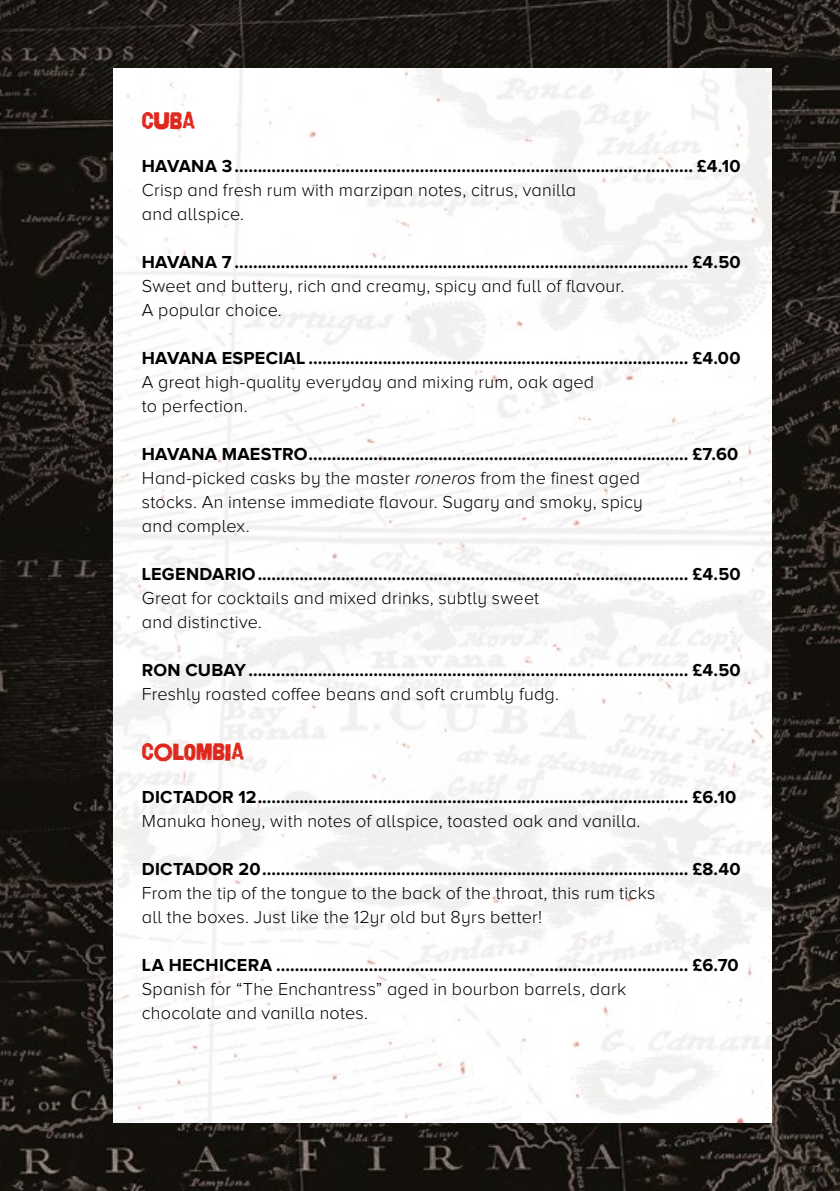
<style>
.page{position:relative;width:840px;height:1191px;background:#fff}
.page>*{position:absolute;margin:0;border:0;box-sizing:border-box;transform-origin:0 0}
.t1{font:24px "Shelton";letter-spacing:-.005em;color:#df271c}
.t2{font:700 18px "Proxima Nova";letter-spacing:.015em;color:#000}
.t3{font:300 18px/24px "Proxima Nova";letter-spacing:.01em;color:#000}
.s1{font-style:italic}
</style>
<div class="page">
<img style="left:0;top:0;width:839px;height:1191px">
<img style="left:113px;top:68px;width:658px;height:1055px">
<h1 class="t1" style="left:142px;top:104px;width:55px">CUBA</h1>
<p class="t2" style="left:142px;top:157px;width:600px">HAVANA 3................................................................................................... £4.10</p>
<p class="t3" style="left:142px;top:178px;width:435px">Crisp and fresh rum with marzipan notes, citrus, vanilla and allspice.</p>
<p class="t2" style="left:142px;top:253px;width:600px">HAVANA 7 .................................................................................................. £4.50</p>
<p class="t3" style="left:142px;top:274px;width:484px">Sweet and buttery, rich and creamy, spicy and full of flavour.<br>A popular choice.</p>
<p class="t2" style="left:142px;top:349px;width:600px">HAVANA ESPECIAL .................................................................................. £4.00</p>
<p class="t3" style="left:142px;top:370px;width:453px">A great high-quality everyday and mixing rum, oak aged to perfection.</p>
<p class="t2" style="left:142px;top:445px;width:597px">HAVANA MAESTRO.................................................................................. £7.60</p>
<p class="t3" style="left:142px;top:466px;width:502px">Hand-picked casks by the master <span class="s1">roneros</span> from the finest aged stocks. An intense immediate flavour. Sugary and smoky, spicy and complex.</p>
<p class="t2" style="left:142px;top:565px;width:600px">LEGENDARIO............................................................................................. £4.50</p>
<p class="t3" style="left:142px;top:586px;width:398px">Great for cocktails and mixed drinks, subtly sweet and distinctive.</p>
<p class="t2" style="left:142px;top:661px;width:600px">RON CUBAY............................................................................................... £4.50</p>
<p class="t3" style="left:142px;top:682px;width:418px">Freshly roasted coffee beans and soft crumbly fudg.</p>
<h1 class="t1" style="left:142px;top:735px;width:104px">COLOMBIA</h1>
<p class="t2" style="left:142px;top:789px;width:595px">DICTADOR 12............................................................................................. £6.10</p>
<p class="t3" style="left:142px;top:810px;width:499px">Manuka honey, with notes of allspice, toasted oak and vanilla.</p>
<p class="t2" style="left:142px;top:861px;width:600px">DICTADOR 20............................................................................................ £8.40</p>
<p class="t3" style="left:142px;top:882px;width:514px">From the tip of the tongue to the back of the throat, this rum ticks all the boxes. Just like the 12yr old but 8yrs better!</p>
<p class="t2" style="left:142px;top:957px;width:598px">LA HECHICERA ......................................................................................... £6.70</p>
<p class="t3" style="left:142px;top:978px;width:485px">Spanish for “The Enchantress” aged in bourbon barrels, dark chocolate and vanilla notes.</p>
</div>
